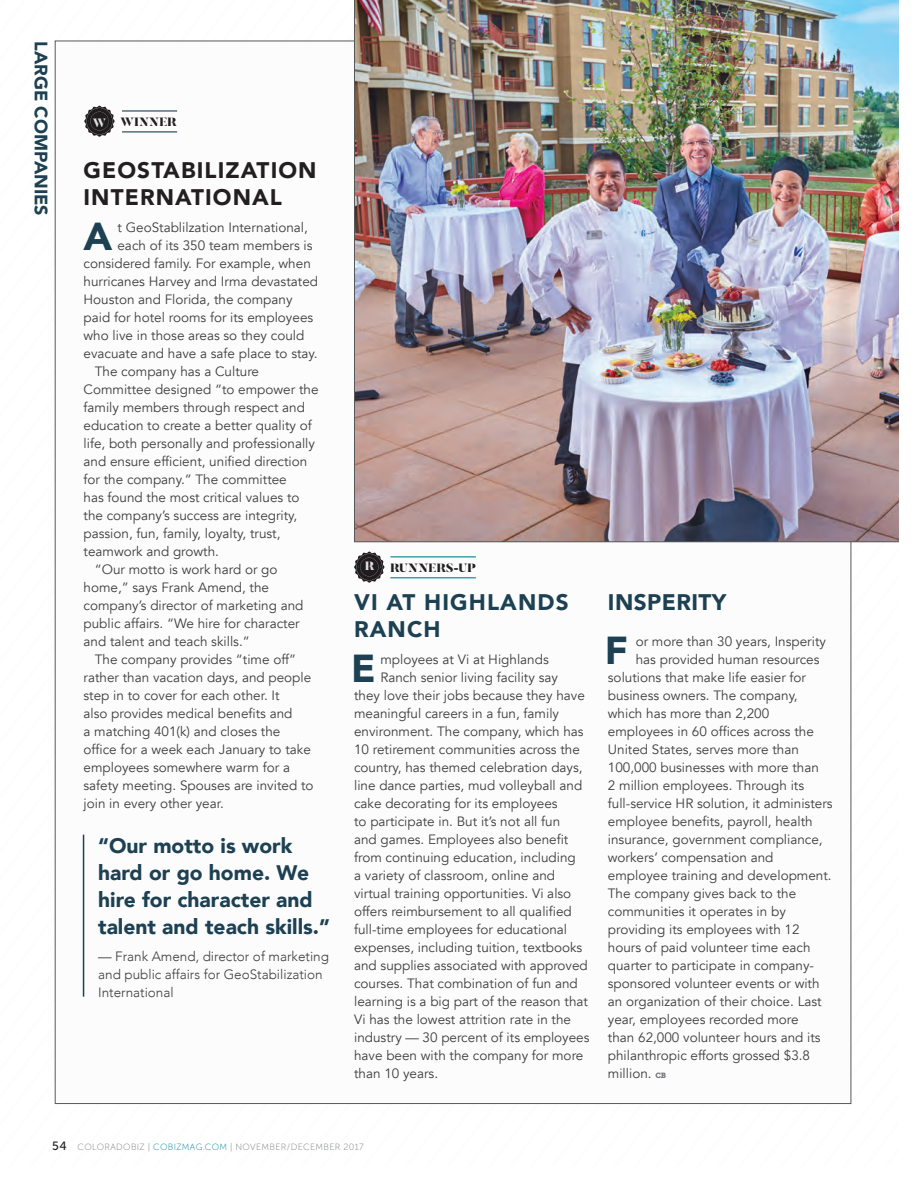
<style>
.page{position:relative;width:918px;height:1188px;background:#fff}
.page>*{position:absolute;margin:0;border:0;box-sizing:border-box;transform-origin:0 0}
.t1{font:900 38.85px "Avenir";color:#1d4152}
.t2{font:900 22.5px/27px "Avenir";letter-spacing:.05em;color:#231f20}
.t3{font:900 22.5px/27px "Avenir";letter-spacing:.05em;color:#1d4152}
.t4{font:900 22.5px "Avenir";letter-spacing:.02em;color:#1d4152}
.t5{font:900 21px/27px "Avenir";color:#1d4152}
.t6{font:900 18px "Avenir";color:#1d4152}
.t7{font:13.5px "Avenir";color:#3e3e3f}
.t8{font:300 13.5px/18px "Avenir";color:#3e3e3f}
.t9{font:900 12px "Butler";color:#231f20}
.t10{font:900 12px "Butler";color:#e0e1e3}
.t11{font:9px "Museo Sans 100";letter-spacing:.04em;color:#76787b}
.s1{color:#e0e1e3}
.s2{font-family:"Museo Slab 900";font-size:7.5px;color:#757679}
.s3{font-family:"Museo Sans 500";font-size:12px;color:#231f20}
.s4{color:#008390}
</style>
<div class="page">
<img style="left:354px;top:0;width:545px;height:542px">
<hr style="left:83px;top:835px;width:1px;height:162px;background:#1d4152">
<hr style="left:122px;top:110px;width:55px;height:2px;background:#1d4152">
<hr style="left:122px;top:131px;width:55px;height:1px;background:#1d4152">
<svg style="left:354px;top:552px;width:30px;height:31px"></svg>
<hr style="left:390px;top:556px;width:86px;height:1px;background:#008390">
<hr style="left:390px;top:577px;width:86px;height:1px;background:#008390">
<svg style="left:54px;top:40px;width:110px;height:178px"></svg>
<p class="t6" style="left:57px;top:41px;width:176px;rotate:90deg">LARGE COMPANIES</p>
<p class="t9" style="left:93px;top:114px;width:86px"><span class="s1">W</span> WINNER</p>
<p class="t2" style="left:84px;top:156px;width:235px">GEOSTABILIZATION<br>INTERNATIONAL</p>
<p class="t1" style="left:84px;top:203px;width:30px">A</p>
<p class="t7" style="left:117px;top:219px;width:192px">t GeoStablilzation International,</p>
<p class="t7" style="left:117px;top:237px;width:197px">each of its 350 team members is</p>
<p class="t7" style="left:84px;top:255px;width:229px">considered family. For example, when</p>
<p class="t7" style="left:84px;top:273px;width:236px">hurricanes Harvey and Irma devastated</p>
<p class="t7" style="left:84px;top:291px;width:211px">Houston and Florida, the company</p>
<p class="t7" style="left:84px;top:309px;width:231px">paid for hotel rooms for its employees</p>
<p class="t7" style="left:84px;top:327px;width:222px">who live in those areas so they could</p>
<p class="t7" style="left:84px;top:345px;width:236px">evacuate and have a safe place to stay.</p>
<p class="t7" style="left:95px;top:363px;width:166px">The company has a Culture</p>
<p class="t7" style="left:84px;top:381px;width:236px">Committee designed “to empower the</p>
<p class="t7" style="left:84px;top:399px;width:223px">family members through respect and</p>
<p class="t7" style="left:84px;top:417px;width:230px">education to create a better quality of</p>
<p class="t7" style="left:84px;top:435px;width:233px">life, both personally and professionally</p>
<p class="t7" style="left:84px;top:453px;width:225px">and ensure efficient, unified direction</p>
<p class="t7" style="left:84px;top:471px;width:205px">for the company.” The committee</p>
<p class="t7" style="left:84px;top:489px;width:217px">has found the most critical values to</p>
<p class="t7" style="left:84px;top:507px;width:215px">the company’s success are integrity,</p>
<p class="t7" style="left:84px;top:525px;width:198px">passion, fun, family, loyalty, trust,</p>
<p class="t7" style="left:84px;top:543px;width:137px">teamwork and growth.</p>
<p class="t7" style="left:95px;top:561px;width:184px">“Our motto is work hard or go</p>
<p class="t7" style="left:84px;top:579px;width:187px">home,” says Frank Amend, the</p>
<p class="t7" style="left:84px;top:597px;width:222px">company’s director of marketing and</p>
<p class="t7" style="left:84px;top:615px;width:218px">public affairs. “We hire for character</p>
<p class="t7" style="left:84px;top:633px;width:168px">and talent and teach skills.”</p>
<p class="t7" style="left:95px;top:651px;width:203px">The company provides “time off”</p>
<p class="t7" style="left:84px;top:669px;width:229px">rather than vacation days, and people</p>
<p class="t7" style="left:84px;top:687px;width:198px">step in to cover for each other. It</p>
<p class="t7" style="left:84px;top:705px;width:211px">also provides medical benefits and</p>
<p class="t7" style="left:84px;top:723px;width:198px">a matching 401(k) and closes the</p>
<p class="t7" style="left:84px;top:741px;width:229px">office for a week each January to take</p>
<p class="t7" style="left:84px;top:759px;width:208px">employees somewhere warm for a</p>
<p class="t7" style="left:84px;top:777px;width:231px">safety meeting. Spouses are invited to</p>
<p class="t7" style="left:84px;top:795px;width:142px">join in every other year.</p>
<p class="t5" style="left:98px;top:831px;width:233px">“Our motto is work hard or go home. We hire for character and talent and teach skills.”</p>
<p class="t8" style="left:98px;top:947px;width:232px">— Frank Amend, director of marketing and public affairs for GeoStabilization<br>International</p>
<p class="t10" style="left:365px;top:559px;width:11px">R</p>
<p class="t9" style="left:390px;top:560px;width:87px">RUNNERS-UP</p>
<p class="t3" style="left:354px;top:588px;width:216px">VI AT HIGHLANDS<br>RANCH</p>
<p class="t1" style="left:351px;top:635px;width:26px">E</p>
<p class="t7" style="left:380px;top:651px;width:170px">mployees at Vi at Highlands</p>
<p class="t7" style="left:380px;top:669px;width:179px">Ranch senior living facility say</p>
<p class="t7" style="left:354px;top:687px;width:232px">they love their jobs because they have</p>
<p class="t7" style="left:354px;top:705px;width:207px">meaningful careers in a fun, family</p>
<p class="t7" style="left:354px;top:723px;width:231px">environment. The company, which has</p>
<p class="t7" style="left:354px;top:741px;width:227px">10 retirement communities across the</p>
<p class="t7" style="left:354px;top:759px;width:230px">country, has themed celebration days,</p>
<p class="t7" style="left:354px;top:777px;width:230px">line dance parties, mud volleyball and</p>
<p class="t7" style="left:354px;top:795px;width:205px">cake decorating for its employees</p>
<p class="t7" style="left:354px;top:813px;width:208px">to participate in. But it’s not all fun</p>
<p class="t7" style="left:354px;top:831px;width:216px">and games. Employees also benefit</p>
<p class="t7" style="left:354px;top:849px;width:223px">from continuing education, including</p>
<p class="t7" style="left:354px;top:867px;width:203px">a variety of classroom, online and</p>
<p class="t7" style="left:354px;top:885px;width:219px">virtual training opportunities. Vi also</p>
<p class="t7" style="left:354px;top:903px;width:219px">offers reimbursement to all qualified</p>
<p class="t7" style="left:354px;top:921px;width:214px">full-time employees for educational</p>
<p class="t7" style="left:354px;top:939px;width:230px">expenses, including tuition, textbooks</p>
<p class="t7" style="left:354px;top:957px;width:235px">and supplies associated with approved</p>
<p class="t7" style="left:354px;top:975px;width:225px">courses. That combination of fun and</p>
<p class="t7" style="left:354px;top:993px;width:235px">learning is a big part of the reason that</p>
<p class="t7" style="left:354px;top:1011px;width:218px">Vi has the lowest attrition rate in the</p>
<p class="t7" style="left:354px;top:1029px;width:237px">industry — 30 percent of its employees</p>
<p class="t7" style="left:354px;top:1047px;width:231px">have been with the company for more</p>
<p class="t7" style="left:354px;top:1065px;width:86px">than 10 years.</p>
<p class="t4" style="left:608px;top:583px;width:120px">INSPERITY</p>
<p class="t1" style="left:605px;top:617px;width:25px">F</p>
<p class="t7" style="left:636px;top:633px;width:192px">or more than 30 years, Insperity</p>
<p class="t7" style="left:636px;top:651px;width:185px">has provided human resources</p>
<p class="t7" style="left:608px;top:669px;width:200px">solutions that make life easier for</p>
<p class="t7" style="left:608px;top:687px;width:191px">business owners. The company,</p>
<p class="t7" style="left:608px;top:705px;width:163px">which has more than 2,200</p>
<p class="t7" style="left:608px;top:723px;width:208px">employees in 60 offices across the</p>
<p class="t7" style="left:608px;top:741px;width:192px">United States, serves more than</p>
<p class="t7" style="left:608px;top:759px;width:213px">100,000 businesses with more than</p>
<p class="t7" style="left:608px;top:777px;width:198px">2 million employees. Through its</p>
<p class="t7" style="left:608px;top:795px;width:226px">full-service HR solution, it administers</p>
<p class="t7" style="left:608px;top:813px;width:206px">employee benefits, payroll, health</p>
<p class="t7" style="left:608px;top:831px;width:216px">insurance, government compliance,</p>
<p class="t7" style="left:608px;top:849px;width:167px">workers’ compensation and</p>
<p class="t7" style="left:608px;top:867px;width:225px">employee training and development.</p>
<p class="t7" style="left:608px;top:885px;width:190px">The company gives back to the</p>
<p class="t7" style="left:608px;top:903px;width:179px">communities it operates in by</p>
<p class="t7" style="left:608px;top:921px;width:193px">providing its employees with 12</p>
<p class="t7" style="left:608px;top:939px;width:204px">hours of paid volunteer time each</p>
<p class="t7" style="left:608px;top:957px;width:208px">quarter to participate in company-</p>
<p class="t7" style="left:608px;top:975px;width:213px">sponsored volunteer events or with</p>
<p class="t7" style="left:608px;top:993px;width:215px">an organization of their choice. Last</p>
<p class="t7" style="left:608px;top:1011px;width:192px">year, employees recorded more</p>
<p class="t7" style="left:608px;top:1029px;width:214px">than 62,000 volunteer hours and its</p>
<p class="t7" style="left:608px;top:1047px;width:204px">philanthropic efforts grossed $3.8</p>
<p class="t7" style="left:608px;top:1065px;width:60px">million. <span class="s2">CB</span></p>
<p class="t11" style="left:52px;top:1142px;width:313px"><span class="s3">54</span> COLORADOBIZ | <span class="s4">COBIZMAG.COM</span> | NOVEMBER/DECEMBER 2017</p>
</div>
